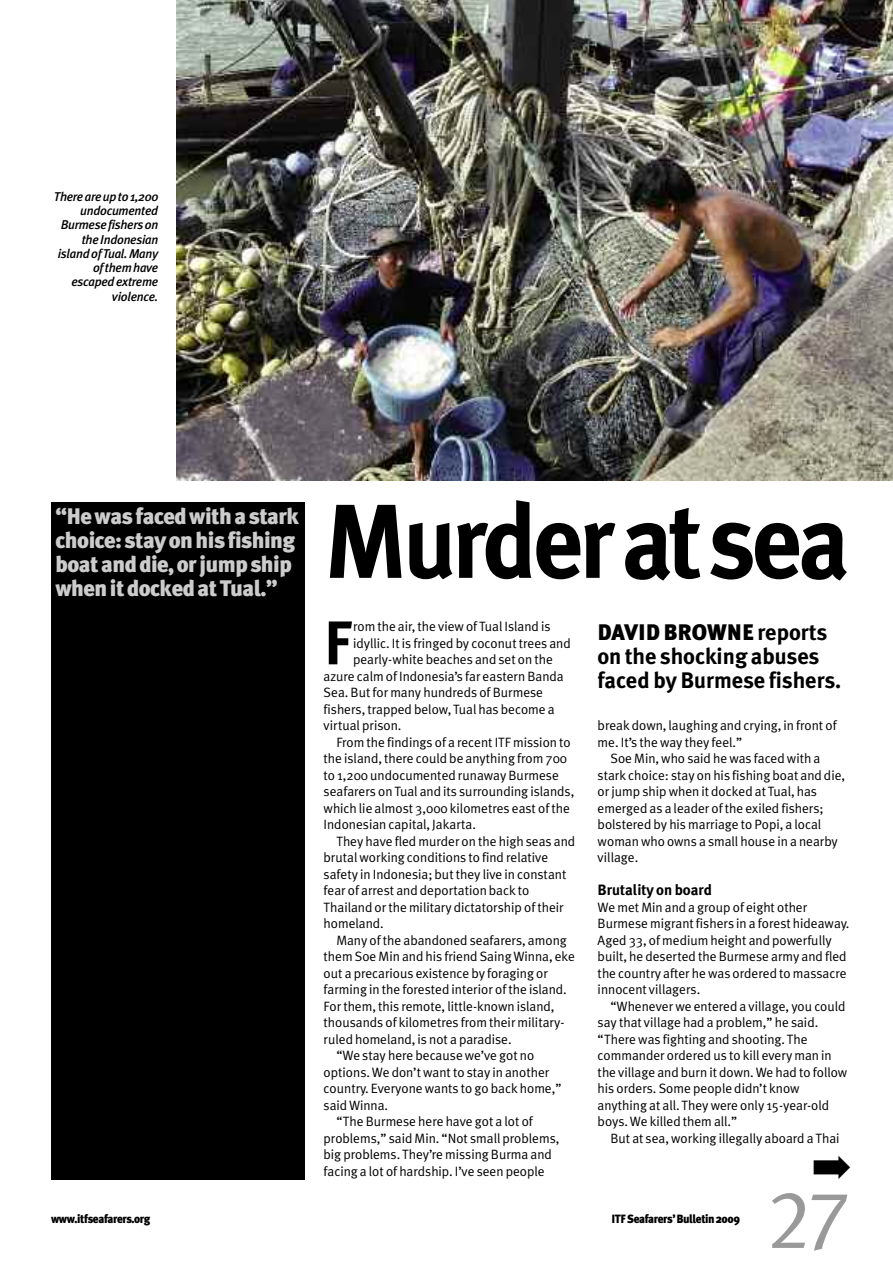
<style>
.page{position:relative;width:893px;height:1263px;background:#fff}
.page>*{position:absolute;margin:0;border:0;box-sizing:border-box;transform-origin:0 0}
.t1{font:700 105px "Meta Plus";letter-spacing:-.045em;color:#000;scale:.95 1}
.t2{font:82.5px "Meta Plus Normal Caps";color:#999}
.t3{font:700 61.65px "Meta Plus";color:#000}
.t4{font:900 22.5px/24px "Meta Plus";letter-spacing:-.02em;color:#ccc}
.t5{font:700 22.5px/24px "Meta Plus";color:#000}
.t6{font:700 15px "Meta Plus";color:#000}
.t7{font:13.5px/16.5px "Meta Plus Normal";color:#000}
.t8{font:italic 500 12.75px/14.2px "Meta Plus";letter-spacing:-.02em;color:#000;text-align:right}
.t9{font:900 12px "Meta Plus";letter-spacing:-.035em;color:#000;scale:.95 1}
.s1{font-weight:900}
</style>
<div class="page">
<img style="left:176px;top:0;width:717px;height:480px">
<div style="left:51px;top:502px;width:253px;height:678px;background:#000"></div>
<p class="t8" style="left:54px;top:189px;width:106px">Thereareupto1,200 undocumented<br>Burmesefisherson theIndonesian islandofTual.Many ofthemhave escapedextreme violence.</p>
<h3 class="t4" style="left:56px;top:504px;width:245px">“Hewasfacedwithastark choice:stayonhisfishing boatanddie,orjumpship whenitdockedatTual.”</h3>
<p class="t9" style="left:51px;top:1212px;width:106px">www.itfseafarers.org</p>
<h1 class="t1" style="left:324px;top:480px;width:555px">Murderatsea</h1>
<h3 class="t3" style="left:324px;top:607px;width:31px">F</h3>
<p class="t7" style="left:353px;top:618px;width:199px">rom the air, the view of Tual Island is</p>
<p class="t7" style="left:353px;top:635px;width:219px">idyllic. It is fringed by coconut trees and</p>
<p class="t7" style="left:353px;top:651px;width:201px">pearly-white beaches and set on the</p>
<p class="t7" style="left:324px;top:668px;width:242px">azure calm of Indonesia’s far eastern Banda</p>
<p class="t7" style="left:324px;top:684px;width:221px">Sea. But for many hundreds of Burmese</p>
<p class="t7" style="left:324px;top:701px;width:233px">fishers, trapped below, Tual has become a</p>
<p class="t7" style="left:324px;top:717px;width:79px">virtual prison.</p>
<p class="t7" style="left:336px;top:734px;width:236px">From the findings of a recent ITF mission to</p>
<p class="t7" style="left:324px;top:750px;width:245px">the island, there could be anything from 700</p>
<p class="t7" style="left:324px;top:767px;width:237px">to 1,200 undocumented runaway Burmese</p>
<p class="t7" style="left:324px;top:783px;width:252px">seafarers on Tual and its surrounding islands,</p>
<p class="t7" style="left:324px;top:800px;width:248px">which lie almost 3,000 kilometres east of the</p>
<p class="t7" style="left:324px;top:816px;width:154px">Indonesian capital, Jakarta.</p>
<p class="t7" style="left:336px;top:833px;width:240px">They have fled murder on the high seas and</p>
<p class="t7" style="left:324px;top:849px;width:226px">brutal working conditions to find relative</p>
<p class="t7" style="left:324px;top:866px;width:244px">safety in Indonesia; but they live in constant</p>
<p class="t7" style="left:324px;top:882px;width:207px">fear of arrest and deportation back to</p>
<p class="t7" style="left:324px;top:899px;width:242px">Thailand or the military dictatorship oftheir</p>
<p class="t7" style="left:324px;top:915px;width:62px">homeland.</p>
<p class="t7" style="left:336px;top:932px;width:232px">Many ofthe abandoned seafarers, among</p>
<p class="t7" style="left:324px;top:948px;width:253px">them Soe Min and his friend SaingWinna, eke</p>
<p class="t7" style="left:324px;top:965px;width:226px">out a precarious existence by foraging or</p>
<p class="t7" style="left:324px;top:981px;width:245px">farming in the forested interior ofthe island.</p>
<p class="t7" style="left:324px;top:998px;width:232px">For them, this remote, little-known island,</p>
<p class="t7" style="left:324px;top:1014px;width:242px">thousands of kilometres from their military-</p>
<p class="t7" style="left:324px;top:1031px;width:190px">ruled homeland, is not a paradise.</p>
<p class="t7" style="left:336px;top:1047px;width:199px">“We stay here because we’ve got no</p>
<p class="t7" style="left:324px;top:1064px;width:227px">options.We don’t want to stay in another</p>
<p class="t7" style="left:324px;top:1080px;width:239px">country. Everyone wants to go back home,”</p>
<p class="t7" style="left:324px;top:1097px;width:66px">saidWinna.</p>
<p class="t7" style="left:336px;top:1113px;width:198px">“The Burmese here have got a lot of</p>
<p class="t7" style="left:324px;top:1130px;width:237px">problems,” said Min. “Not small problems,</p>
<p class="t7" style="left:324px;top:1146px;width:230px">big problems. They’re missing Burma and</p>
<p class="t7" style="left:324px;top:1163px;width:223px">facing a lot of hardship. I’ve seen people</p>
<h3 class="t5" style="left:597px;top:620px;width:245px"><span class="s1">DAVID BROWNE</span> reports on the shocking abuses faced by Burmese fishers.</h3>
<p class="t7" style="left:598px;top:717px;width:240px">break down, laughing and crying, in front of me. It’s the way they feel.”</p>
<p class="t7" style="left:598px;top:750px;width:249px;text-indent:13px">Soe Min, who said he was faced with a stark choice: stay on his fishing boat and die, or jump ship when it docked at Tual, has emerged as a leader ofthe exiled fishers; bolstered by his marriage to Popi, a local woman who owns a small house in a nearby village.</p>
<p class="t6" style="left:598px;top:881px;width:116px">Brutality on board</p>
<p class="t7" style="left:598px;top:899px;width:253px">We met Min and a group of eight other Burmese migrant fishers in a forest hideaway.<br>Aged 33, of medium height and powerfully built, he deserted the Burmese army and fled the country after he was ordered to massacre innocent villagers.</p>
<p class="t7" style="left:598px;top:998px;width:251px;text-indent:13px">“Whenever we entered a village, you could say that village had a problem,” he said. “There was fighting and shooting. The commander ordered us to kill every man in the village and burn it down.We had to follow his orders. Some people didn’t know anything at all. They were only 15-year-old boys.We killed them all.”</p>
<p class="t7" style="left:610px;top:1130px;width:231px">But at sea, working illegally aboard a Thai</p>
<p class="t9" style="left:611px;top:1211px;width:137px">ITFSeafarers’Bulletin2009</p>
<h2 class="t2" style="left:767px;top:1171px;width:84px">27</h2>
</div>
